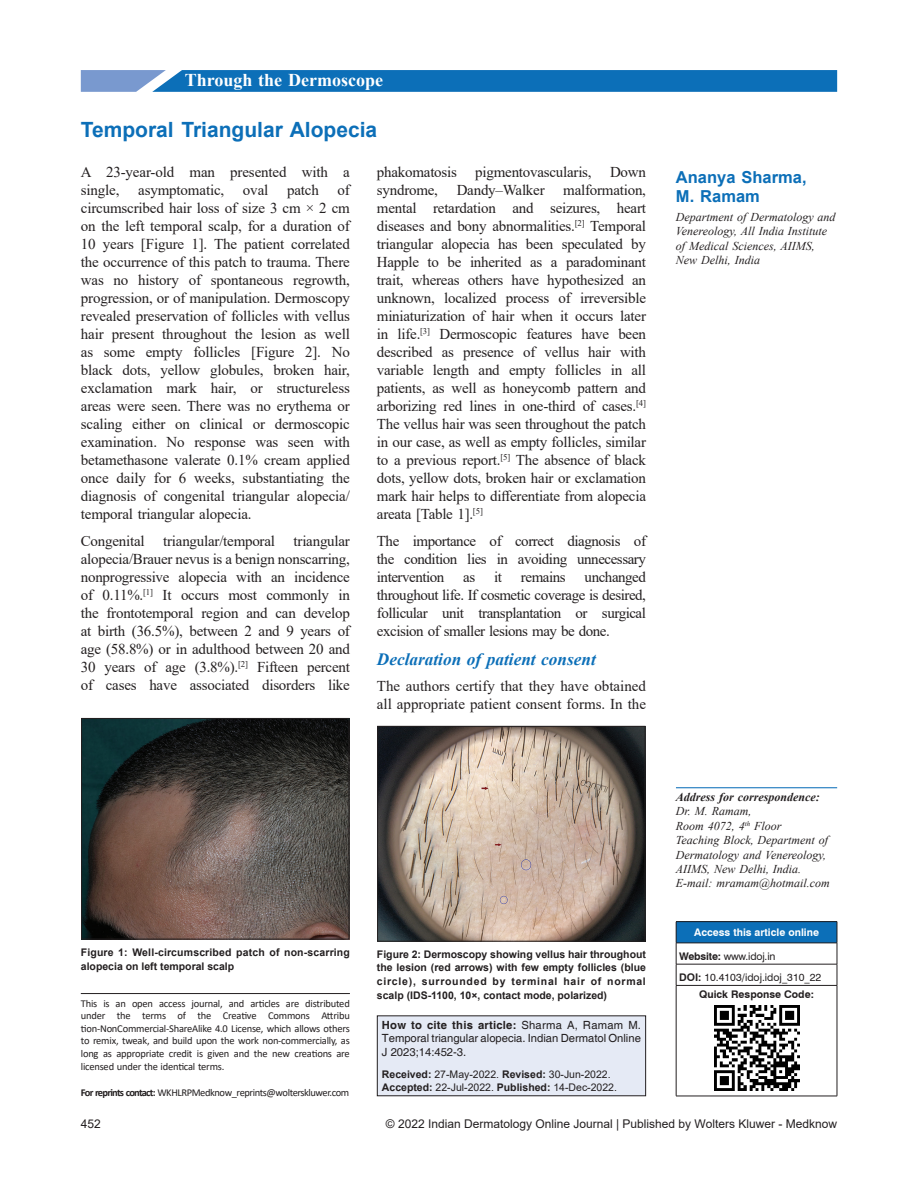
<style>
.page{position:relative;width:918px;height:1188px;background:#fff}
.page>*{position:absolute;margin:0;border:0;box-sizing:border-box;transform-origin:0 0}
.AT{font:700 21px "Arial";color:#0c6fb8}
.AH{font:700 18px "Times New Roman";color:#fff}
.t1{font:italic 700 17.25px "Times New Roman";color:#0c6fb8}
.AU{font:700 16.5px/19.5px "Arial";color:#0c6fb8}
.TX{font:15px/18px "Times New Roman";letter-spacing:-.015em;color:#231f20;text-align:justify}
.ADD{font:italic 12px/14.4px "Times New Roman";color:#231f20}
.AFF{font:italic 12px/14.4px "Times New Roman";color:#231f20}
.t2{font:12px "Arial";color:#231f20}
.HTC{font:11.25px/13.5px "Helvetica";color:#231f20;text-align:justify}
.TX-2{font:10.5px/12.6px "Calibri";letter-spacing:-.03em;color:#231f20;text-align:justify}
.FGC{font:700 10.5px/13.6px "Arial";color:#231f20}
.HIS{font:10.5px "Arial";color:#231f20}
.DOI{font:10.5px "Swiss 721 BT";color:#231f20}
.ATAO{font:700 10.5px "Swiss 721 BT";color:#fff}
.Website{font:10.5px "Swiss 721 BT";letter-spacing:-.015em;color:#231f20}
.QRC{font:700 10.5px "Swiss 721 BT";color:#231f20}
.s1{font-weight:700}
</style>
<div class="page">
<hr style="left:676px;top:787px;width:161px;height:1px;background:#0c6fb8">
<div style="left:676px;top:922px;width:161px;height:21px;background:#0c6fb8"></div>
<hr style="left:676px;top:943px;width:161px;height:1px;background:#231f20">
<hr style="left:676px;top:964px;width:161px;height:1px;background:#231f20">
<hr style="left:676px;top:985px;width:161px;height:1px;background:#231f20">
<hr style="left:676px;top:921px;width:161px;height:1px;background:#231f20">
<svg style="left:676px;top:922px;width:1px;height:63px"></svg>
<svg style="left:837px;top:922px;width:1px;height:63px"></svg>
<hr style="left:676px;top:986px;width:1px;height:110px;background:#231f20">
<hr style="left:837px;top:986px;width:1px;height:110px;background:#231f20">
<hr style="left:676px;top:1096px;width:161px;height:1px;background:#231f20">
<img style="left:714px;top:1005px;width:85px;height:85px">
<svg style="left:81px;top:70px;width:756px;height:22px;background:#1d77bc"></svg>
<div style="left:377px;top:1016px;width:269px;height:80px;background:#e5eaf5"></div>
<div style="left:377px;top:1015px;width:269px;height:81px;border:1px solid #231f20"></div>
<hr style="left:81px;top:993px;width:269px;height:1px;background:#231f20">
<img style="left:83px;top:720px;width:264px;height:217px">
<div style="left:81px;top:718px;width:268px;height:221px;border:1px solid #231f20"></div>
<img style="left:379px;top:728px;width:264px;height:211px">
<div style="left:377px;top:726px;width:268px;height:215px;border:1px solid #231f20"></div>
<p class="AH" style="left:185px;top:67px;width:200px">Through the Dermoscope</p>
<p class="AT" style="left:81px;top:115px;width:298px">Temporal Triangular Alopecia</p>
<p class="TX" style="left:81px;top:163px;width:271px">A 23‑year‑old man presented with a single, asymptomatic, oval patch of circumscribed hair loss of size 3 cm × 2 cm on the left temporal scalp, for a duration of 10 years [Figure 1]. The patient correlated the occurrence of this patch to trauma. There was no history of spontaneous regrowth, progression, or of manipulation. Dermoscopy revealed preservation of follicles with vellus hair present throughout the lesion as well as some empty follicles [Figure 2]. No black dots, yellow globules, broken hair, exclamation mark hair, or structureless areas were seen. There was no erythema or scaling either on clinical or dermoscopic examination. No response was seen with betamethasone valerate 0.1% cream applied once daily for 6 weeks, substantiating the diagnosis of congenital triangular alopecia/ temporal triangular alopecia.</p>
<p class="TX" style="left:81px;top:531px;width:271px">Congenital triangular/temporal triangular alopecia/Brauer nevus is a benign nonscarring, nonprogressive alopecia with an incidence of 0.11%.<sup>[1]</sup> It occurs most commonly in the frontotemporal region and can develop at birth (36.5%), between 2 and 9 years of age (58.8%) or in adulthood between 20 and 30 years of age (3.8%).<sup>[2]</sup> Fifteen percent of cases have associated disorders like</p>
<p class="TX" style="left:377px;top:163px;width:271px">phakomatosis pigmentovascularis, Down syndrome, Dandy–Walker malformation, mental retardation and seizures, heart diseases and bony abnormalities.<sup>[2]</sup> Temporal triangular alopecia has been speculated by Happle to be inherited as a paradominant trait, whereas others have hypothesized an unknown, localized process of irreversible miniaturization of hair when it occurs later in life.<sup>[3]</sup> Dermoscopic features have been described as presence of vellus hair with variable length and empty follicles in all patients, as well as honeycomb pattern and arborizing red lines in one‑third of cases.<sup>[4] </sup>The vellus hair was seen throughout the patch in our case, as well as empty follicles, similar to a previous report.<sup>[5]</sup> The absence of black dots, yellow dots, broken hair or exclamation mark hair helps to differentiate from alopecia areata [Table 1].<sup>[5]</sup></p>
<p class="TX" style="left:377px;top:531px;width:271px">The importance of correct diagnosis of the condition lies in avoiding unnecessary intervention</p>
<p class="TX" style="left:377px;top:567px;width:271px;text-indent:208px">unchanged throughout life. If cosmetic coverage is desired, follicular unit transplantation or surgical excision of smaller lesions may be done.</p>
<h2 class="t1" style="left:377px;top:647px;width:221px">Declaration of patient consent</h2>
<p class="TX" style="left:377px;top:677px;width:271px">The authors certify that they have obtained all appropriate patient consent forms. In the</p>
<p class="TX" style="left:463px;top:567px;width:14px">as</p>
<p class="TX" style="left:494px;top:567px;width:9px">it</p>
<p class="TX" style="left:521px;top:567px;width:46px">remains</p>
<p class="AU" style="left:676px;top:168px;width:132px">Ananya Sharma,<br>M. Ramam</p>
<p class="AFF" style="left:676px;top:210px;width:161px">Department of Dermatology and<br>Venereology, All India Institute of Medical Sciences, AIIMS,<br>New Delhi, India</p>
<p class="FGC" style="left:81px;top:946px;width:271px">Figure 1: Well‑circumscribed patch of non‑scarring alopecia on left temporal scalp</p>
<p class="FGC" style="left:377px;top:947px;width:271px;text-align:justify">Figure 2: Dermoscopy showing vellus hair throughout the lesion (red arrows) with few empty follicles (blue circle), surrounded by terminal hair of normal scalp (IDS‑1100, 10×, contact mode, polarized)</p>
<p class="TX-2" style="left:81px;top:997px;width:271px">This is an open access journal, and articles are distributed under the terms of the Creative Commons Attribu tion‑NonCommercial‑ShareAlike 4.0 License, which allows others to remix, tweak, and build upon the work non‑commercially, as long as appropriate credit is given and the new creations are licensed under the identical terms.</p>
<p class="TX-2" style="left:81px;top:1086px;width:270px"><span class="s1">For reprints contact:</span> WKHLRPMedknow_reprints@wolterskluwer.com</p>
<p class="HTC" style="left:382px;top:1018px;width:261px"><span class="s1">How to cite this article:</span> Sharma A, Ramam M.<br>Temporal triangular alopecia. Indian Dermatol Online J 2023;14:452-3.</p>
<p class="HIS" style="left:382px;top:1067px;width:230px"><span class="s1">Received:</span> 27-May-2022. <span class="s1">Revised:</span> 30-Jun-2022.</p>
<p class="HIS" style="left:382px;top:1080px;width:237px"><span class="s1">Accepted:</span> 22-Jul-2022. <span class="s1">Published:</span> 14-Dec-2022.</p>
<p class="ADD" style="left:676px;top:790px;width:155px"><span class="s1">Address for correspondence:<br></span>Dr. M. Ramam,<br>Room 4072, 4<sup>th</sup> Floor<br>Teaching Block, Department of<br>Dermatology and Venereology,<br>AIIMS, New Delhi, India.<br>E‑mail: mramam@hotmail.com</p>
<p class="ATAO" style="left:694px;top:925px;width:126px">Access this article online</p>
<p class="Website" style="left:679px;top:949px;width:98px"><span class="s1">Website:</span> www.idoj.in</p>
<p class="DOI" style="left:679px;top:971px;width:144px"><span class="s1">DOI:</span> 10.4103/idoj.idoj_310_22</p>
<p class="QRC" style="left:699px;top:987px;width:116px">Quick Response Code:</p>
<p class="t2" style="left:81px;top:1116px;width:22px">452</p>
<p class="t2" style="left:386px;top:1116px;width:453px">© 2022 Indian Dermatology Online Journal | Published by Wolters Kluwer - Medknow</p>
</div>
